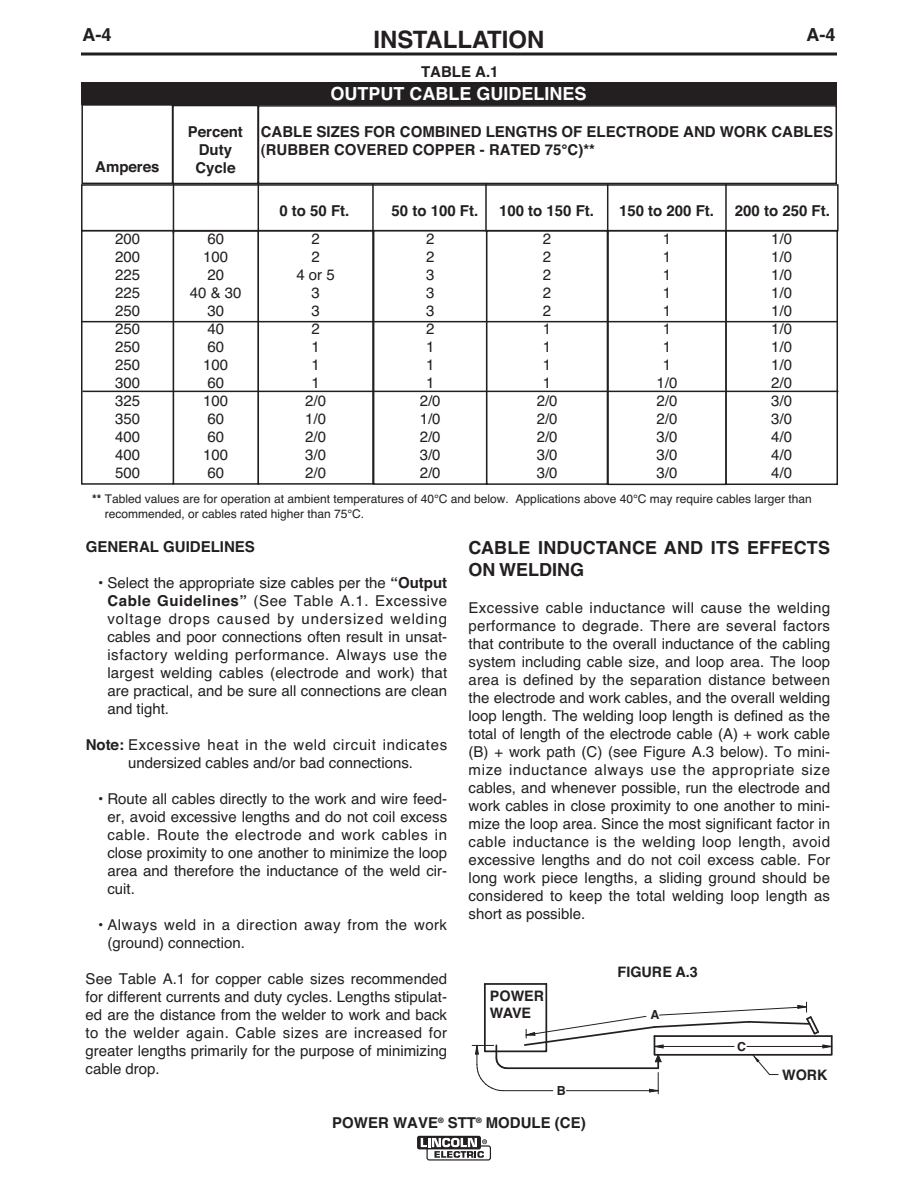
<style>
.page{position:relative;width:918px;height:1188px;background:#fff}
.page>*{position:absolute;margin:0;border:0;box-sizing:border-box;transform-origin:0 0}
.t1{font:700 24px "Helvetica LT Std";color:#231f20}
.t2{font:700 18px/21.6px "Helvetica LT Std";letter-spacing:.01em;color:#231f20}
.t3{font:700 18px "Helvetica";color:#fff}
.t4{font:15px/18px "Helvetica";color:#231f20;text-align:justify}
.t5{font:15px/18px "Helvetica LT Std";letter-spacing:.015em;color:#231f20;text-align:justify}
.t6{font:700 15px/18px "Helvetica";color:#231f20}
.t7{font:15px/18px "Helvetica";letter-spacing:.04em;color:#231f20;text-align:center}
.t8{font:15px/18px "Helvetica";letter-spacing:.03em;color:#231f20}
.t9{font:700 15px "Helvetica LT Std";color:#231f20}
.t10{font:700 14.4px/17.2px "Helvetica";color:#231f20}
.t11{font:700 12.45px "Helvetica";color:#231f20}
.t12{font:12px/14.4px "Helvetica";color:#231f20}
.s1{font-weight:700}
</style>
<div class="page">
<svg style="left:417px;top:1136px;width:64px;height:13px"></svg>
<svg style="left:421px;top:1138px;width:70px;height:23px"></svg>
<svg style="left:81px;top:52px;width:756px;height:4px;background:#595657"></svg>
<div style="left:81px;top:82px;width:755px;height:23px;background:#231f20"></div>
<div style="left:258px;top:105px;width:579px;height:79px;border:2px solid #231f20"></div>
<div style="left:172px;top:105px;width:87px;height:79px;border:2px solid #231f20"></div>
<div style="left:258px;top:230px;width:116px;height:255px;border:2px solid #231f20"></div>
<div style="left:373px;top:230px;width:114px;height:255px;border:2px solid #231f20"></div>
<div style="left:486px;top:230px;width:122px;height:255px;border:2px solid #231f20"></div>
<div style="left:607px;top:230px;width:120px;height:255px;border:2px solid #231f20"></div>
<div style="left:725px;top:230px;width:113px;height:255px;border:2px solid #231f20"></div>
<div style="left:81px;top:230px;width:93px;height:255px;border:2px solid #231f20"></div>
<div style="left:81px;top:104px;width:92px;height:80px;border:2px solid #231f20"></div>
<div style="left:81px;top:184px;width:758px;height:47px;border:2px solid #231f20"></div>
<hr style="left:173px;top:184px;width:1px;height:49px;background:#231f20">
<hr style="left:258px;top:182px;width:1px;height:49px;background:#231f20">
<hr style="left:372px;top:184px;width:2px;height:49px;background:#231f20">
<hr style="left:485px;top:183px;width:2px;height:49px;background:#231f20">
<hr style="left:607px;top:184px;width:1px;height:49px;background:#231f20">
<hr style="left:725px;top:184px;width:2px;height:48px;background:#231f20">
<hr style="left:81px;top:321px;width:756px;height:1px;background:#231f20">
<hr style="left:82px;top:391px;width:756px;height:1px;background:#231f20">
<div style="left:484px;top:983px;width:63px;height:69px;border:2px solid #231f20"></div>
<hr style="left:485px;top:983px;width:61px;height:2px;background:#231f20">
<hr style="left:507px;top:1067px;width:151px;height:2px;background:#231f20">
<svg style="left:472px;top:1045px;width:35px;height:46px"></svg>
<hr style="left:503px;top:1090px;width:50px;height:1px;background:#231f20">
<svg style="left:523px;top:1002px;width:309px;height:92px"></svg>
<p class="t2" style="left:82px;top:26px;width:30px">A-4</p>
<p class="t6" style="left:95px;top:160px;width:66px">Amperes</p>
<p class="t4" style="left:115px;top:231px;width:27px">200<br>200<br>225<br>225<br>250<br>250<br>250<br>250<br>300<br>325<br>350<br>400<br>400<br>500</p>
<p class="t6" style="left:188px;top:124px;width:57px;text-align:center">Percent<br>Duty<br>Cycle</p>
<h1 class="t1" style="left:373px;top:31px;width:173px">INSTALLATION</h1>
<p class="t6" style="left:421px;top:64px;width:79px">TABLE A.1</p>
<p class="t3" style="left:331px;top:87px;width:257px">OUTPUT CABLE GUIDELINES</p>
<p class="t2" style="left:807px;top:26px;width:30px">A-4</p>
<p class="t6" style="left:261px;top:125px;width:574px">CABLE SIZES FOR COMBINED LENGTHS OF ELECTRODE AND WORK CABLES (RUBBER COVERED COPPER - RATED 75°C)**</p>
<p class="t6" style="left:279px;top:204px;width:72px">0 to 50 Ft.</p>
<p class="t6" style="left:392px;top:204px;width:88px">50 to 100 Ft.</p>
<p class="t6" style="left:499px;top:204px;width:97px">100 to 150 Ft.</p>
<p class="t6" style="left:619px;top:204px;width:97px">150 to 200 Ft.</p>
<p class="t6" style="left:735px;top:204px;width:97px">200 to 250 Ft.</p>
<p class="t4" style="left:190px;top:232px;width:53px;text-align:center">60<br>100<br>20<br>40 &amp; 30<br>30<br>40<br>60<br>100<br>60<br>100<br>60<br>60<br>100<br>60</p>
<p class="t4" style="left:296px;top:231px;width:40px;text-align:center">2<br>2<br>4 or 5<br>3<br>3<br>2<br>1<br>1<br>1<br>2/0<br>1/0<br>2/0<br>3/0<br>2/0</p>
<p class="t4" style="left:420px;top:231px;width:22px;text-align:center">2<br>2<br>3<br>3<br>3<br>2<br>1<br>1<br>1<br>2/0<br>1/0<br>2/0<br>3/0<br>2/0</p>
<p class="t4" style="left:537px;top:231px;width:22px;text-align:center">2<br>2<br>2<br>2<br>2<br>1<br>1<br>1<br>1<br>2/0<br>2/0<br>2/0<br>3/0<br>3/0</p>
<p class="t4" style="left:657px;top:231px;width:22px;text-align:center">1<br>1<br>1<br>1<br>1<br>1<br>1<br>1<br>1/0<br>2/0<br>2/0<br>3/0<br>3/0<br>3/0</p>
<p class="t4" style="left:771px;top:231px;width:22px">1/0<br>1/0<br>1/0<br>1/0<br>1/0<br>1/0<br>1/0<br>1/0<br>2/0<br>3/0<br>3/0<br>4/0<br>4/0<br>4/0</p>
<p class="t12" style="left:105px;top:493px;width:709px;text-indent:-13px"><span class="s1">**</span> Tabled values are for operation at ambient temperatures of 40°C and below. Applications above 40°C may require cables larger than recommended, or cables rated higher than 75°C.</p>
<p class="t6" style="left:86px;top:539px;width:171px">GENERAL GUIDELINES</p>
<p class="t4" style="left:107px;top:575px;width:341px;text-indent:-9px">• Select the appropriate size cables per the <span class="s1">“Output Cable Guidelines”</span> (See Table A.1. Excessive voltage drops caused by undersized welding cables and poor connections often result in unsat&shy;isfactory welding performance. Always use the largest welding cables (electrode and work) that are practical, and be sure all connections are clean and tight.</p>
<p class="t7" style="left:86px;top:737px;width:363px"><span class="s1">Note:</span> Excessive heat in the weld circuit indicates undersized cables and/or bad connections.</p>
<p class="t4" style="left:107px;top:791px;width:341px;text-indent:-9px">• Route all cables directly to the work and wire feed&shy;er, avoid excessive lengths and do not coil excess cable. Route the electrode and work cables in close proximity to one another to minimize the loop area and therefore the inductance of the weld cir&shy;cuit.</p>
<p class="t8" style="left:107px;top:917px;width:341px;text-indent:-9px">• Always weld in a direction away from the work (ground) connection.</p>
<p class="t4" style="left:86px;top:971px;width:363px">See Table A.1 for copper cable sizes recommended for different currents and duty cycles. Lengths stipulat&shy;ed are the distance from the welder to work and back to the welder again. Cable sizes are increased for greater lengths primarily for the purpose of minimizing cable drop.</p>
<p class="t2" style="left:469px;top:538px;width:363px">CABLE INDUCTANCE AND ITS EFFECTS<br>ON WELDING</p>
<p class="t5" style="left:469px;top:600px;width:363px">Excessive cable inductance will cause the welding performance to degrade. There are several factors that contribute to the overall inductance of the cabling system including cable size, and loop area. The loop area is defined by the separation distance between the electrode and work cables, and the overall welding loop length. The welding loop length is defined as the total of length of the electrode cable (A) + work cable (B) + work path (C) (see Figure A.3 below). To mini&shy;mize inductance always use the appropriate size cables, and whenever possible, run the electrode and work cables in close proximity to one another to mini&shy;mize the loop area. Since the most significant factor in cable inductance is the welding loop length, avoid excessive lengths and do not coil excess cable. For long work piece lengths, a sliding ground should be considered to keep the total welding loop length as short as possible.</p>
<p class="t10" style="left:490px;top:988px;width:56px">POWER<br>WAVE</p>
<p class="t11" style="left:557px;top:1086px;width:10px">B</p>
<p class="t10" style="left:618px;top:965px;width:82px">FIGURE A.3</p>
<p class="t11" style="left:650px;top:1010px;width:10px">A</p>
<p class="t11" style="left:737px;top:1042px;width:10px">C</p>
<p class="t10" style="left:782px;top:1068px;width:47px">WORK</p>
<p class="t9" style="left:332px;top:1117px;width:255px">POWER WAVE<sup>®</sup> STT<sup>®</sup> MODULE (CE)</p>
</div>
